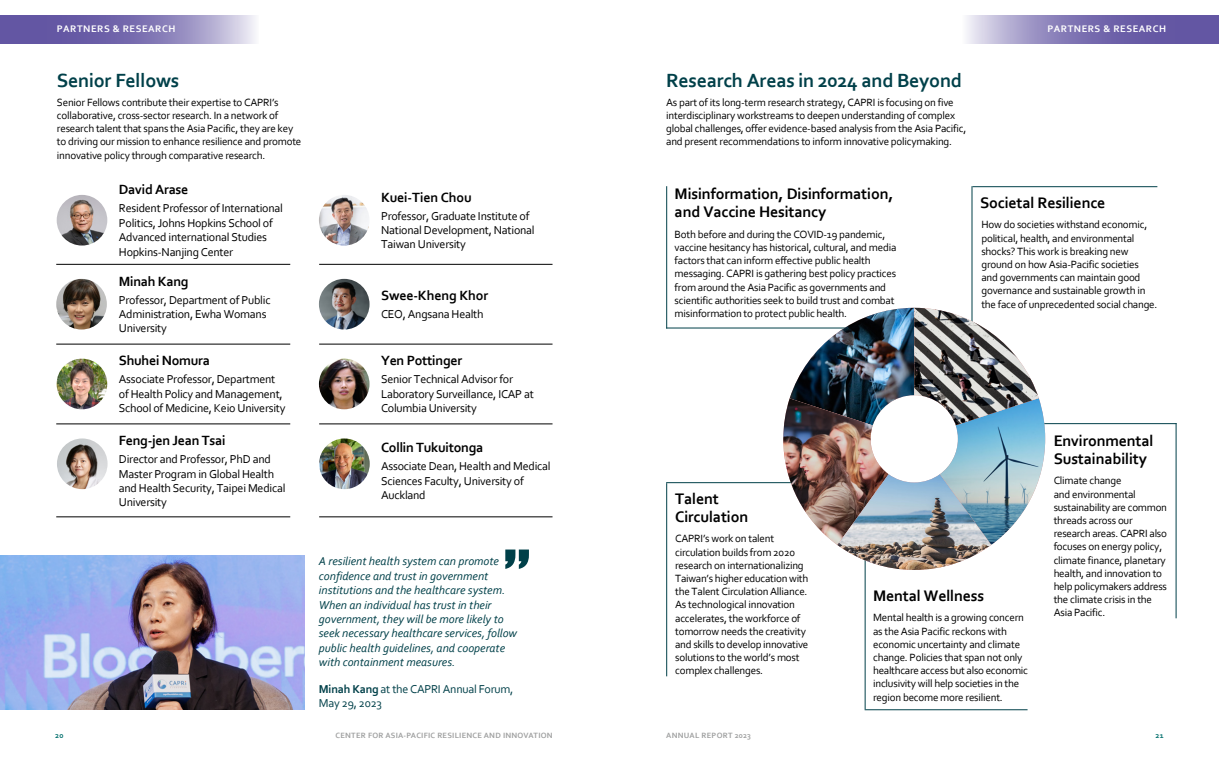
<style>
.page{position:relative;width:1219px;height:766px;background:#fff}
.page>*{position:absolute;margin:0;border:0;box-sizing:border-box;transform-origin:0 0}
.t1{font:700 20px "Corbel";letter-spacing:-.015em;color:#004049}
.t2{font:700 16px/18px "Corbel";letter-spacing:-.01em;color:#000}
.t3{font:700 14px "Corbel";letter-spacing:-.02em;color:#000}
.t4{font:12px/14.4px "Corbel";letter-spacing:-.02em;color:#000}
.t5{font:italic 12px/14.4px "Corbel";color:#004049}
.t6{font:12px/14.4px "Corbel";letter-spacing:-.02em;color:#004049}
.t7{font:11px/13.2px "Corbel";letter-spacing:-.02em;color:#000}
.t8{font:700 10px "Corbel";letter-spacing:.05em;color:#fff}
.t9{font:700 8px "Corbel";letter-spacing:.03em;color:#9fa0a0}
.t10{font:700 8px "Corbel";color:#006f6c}
.s1{font-weight:700}
</style>
<div class="page">
<img style="left:56px;top:279px;width:51px;height:50px;border-radius:25px">
<img style="left:57px;top:358px;width:50px;height:51px;border-radius:25px">
<img style="left:57px;top:438px;width:51px;height:51px;border-radius:25px">
<img style="left:319px;top:438px;width:51px;height:51px;border-radius:25px">
<img style="left:319px;top:358px;width:51px;height:51px;border-radius:25px">
<img style="left:57px;top:195px;width:50px;height:50px;border-radius:25px">
<img style="left:319px;top:195px;width:51px;height:50px;border-radius:25px">
<img style="left:319px;top:279px;width:51px;height:50px;border-radius:25px">
<img style="left:0;top:555px;width:305px;height:154px">
<svg style="left:0;top:16px;width:255px;height:28px;background:#867cb7"></svg>
<svg style="left:967px;top:16px;width:252px;height:28px;background:#877db8"></svg>
<hr style="left:666px;top:186px;width:1px;height:142px;background:#004049">
<hr style="left:971px;top:186px;width:1px;height:155px;background:#004049">
<hr style="left:972px;top:186px;width:185px;height:1px;background:#004049">
<hr style="left:1035px;top:423px;width:141px;height:1px;background:#004049">
<hr style="left:865px;top:553px;width:1px;height:156px;background:#004049">
<hr style="left:1175px;top:423px;width:1px;height:195px;background:#004049">
<hr style="left:865px;top:709px;width:162px;height:1px;background:#004049">
<hr style="left:666px;top:483px;width:1px;height:193px;background:#004049">
<hr style="left:666px;top:482px;width:154px;height:1px;background:#004049">
<hr style="left:666px;top:327px;width:213px;height:1px;background:#004049">
<svg style="left:505px;top:549px;width:24px;height:19px"></svg>
<hr style="left:56px;top:264px;width:234px;height:1px;background:#000">
<hr style="left:56px;top:344px;width:234px;height:1px;background:#000">
<hr style="left:56px;top:423px;width:234px;height:1px;background:#000">
<hr style="left:56px;top:516px;width:234px;height:1px;background:#000">
<hr style="left:319px;top:264px;width:233px;height:1px;background:#000">
<hr style="left:319px;top:344px;width:233px;height:1px;background:#000">
<hr style="left:319px;top:423px;width:233px;height:1px;background:#000">
<hr style="left:319px;top:516px;width:233px;height:1px;background:#000">
<img style="left:783px;top:308px;width:262px;height:261px">
<p class="t8" style="left:57px;top:23px;width:120px">PARTNERS &amp; RESEARCH</p>
<p class="t8" style="left:1047px;top:23px;width:120px">PARTNERS &amp; RESEARCH</p>
<h1 class="t1" style="left:57px;top:68px;width:124px">Senior Fellows</h1>
<h1 class="t1" style="left:666px;top:68px;width:297px">Research Areas in 2024 and Beyond</h1>
<p class="t7" style="left:57px;top:95px;width:246px">Senior Fellows contribute their expertise to CAPRI’s collaborative, cross-sector research. In a network of research talent that spans the Asia Pacific, they are key to driving our mission to enhance resilience and promote innovative policy through comparative research.</p>
<p class="t7" style="left:666px;top:95px;width:302px">As part of its long-term research strategy, CAPRI is focusing on five interdisciplinary workstreams to deepen understanding of complex global challenges, offer evidence-based analysis from the Asia Pacific, and present recommendations to inform innovative policymaking.</p>
<p class="t3" style="left:119px;top:181px;width:71px">David Arase</p>
<p class="t4" style="left:119px;top:201px;width:165px">Resident Professor of International<br>Politics, Johns Hopkins School of<br>Advanced international Studies<br>Hopkins-Nanjing Center</p>
<p class="t3" style="left:119px;top:272px;width:71px">Minah Kang</p>
<p class="t4" style="left:119px;top:292px;width:153px">Professor, Department of Public<br>Administration, Ewha Womans<br>University</p>
<p class="t3" style="left:119px;top:352px;width:93px">Shuhei Nomura</p>
<p class="t4" style="left:119px;top:372px;width:168px">Associate Professor, Department of Health Policy and Management,<br>School of Medicine, Keio University</p>
<p class="t3" style="left:119px;top:431px;width:108px">Feng-jen Jean Tsai</p>
<p class="t4" style="left:119px;top:451px;width:168px">Director and Professor, PhD and<br>Master Program in Global Health and Health Security, Taipei Medical<br>University</p>
<p class="t3" style="left:381px;top:188px;width:92px">Kuei-Tien Chou</p>
<p class="t4" style="left:381px;top:208px;width:155px">Professor, Graduate Institute of<br>National Development, National<br>Taiwan University</p>
<p class="t3" style="left:381px;top:286px;width:109px">Swee-Kheng Khor</p>
<p class="t4" style="left:381px;top:306px;width:104px">CEO, Angsana Health</p>
<p class="t3" style="left:381px;top:352px;width:83px">Yen Pottinger</p>
<p class="t4" style="left:381px;top:372px;width:154px">Senior Technical Advisor for<br>Laboratory Surveillance, ICAP at<br>Columbia University</p>
<p class="t3" style="left:381px;top:439px;width:104px">Collin Tukuitonga</p>
<p class="t4" style="left:381px;top:459px;width:171px">Associate Dean, Health and Medical<br>Sciences Faculty, University of<br>Auckland</p>
<p class="t5" style="left:319px;top:553px;width:200px">A resilient health system can promote confidence and trust in government institutions and the healthcare system.<br>When an individual has trust in their government, they will be more likely to seek necessary healthcare services, follow public health guidelines, and cooperate with containment measures.</p>
<p class="t6" style="left:319px;top:681px;width:196px"><span class="s1">Minah Kang</span> at the CAPRI Annual Forum,<br>May 29, 2023</p>
<h2 class="t2" style="left:675px;top:185px;width:220px">Misinformation, Disinformation, and Vaccine Hesitancy</h2>
<h2 class="t2" style="left:980px;top:193px;width:127px">Societal Resilience</h2>
<p class="t7" style="left:981px;top:218px;width:177px">How do societies withstand economic, political, health, and environmental shocks? This work is breaking new ground on how Asia-Pacific societies and governments can maintain good governance and sustainable growth in the face of unprecedented social change.</p>
<p class="t7" style="left:675px;top:227px;width:223px">Both before and during the COVID-19 pandemic, vaccine hesitancy has historical, cultural, and media factors that can inform effective public health messaging. CAPRI is gathering best policy practices from around the Asia Pacific as governments and scientific authorities seek to build trust and combat misinformation to protect public health.</p>
<h2 class="t2" style="left:675px;top:489px;width:75px">Talent<br>Circulation</h2>
<p class="t7" style="left:675px;top:531px;width:135px">CAPRI’s work on talent circulation builds from 2020 research on internationalizing<br>Taiwan’s higher education with the Talent Circulation Alliance.<br>As technological innovation accelerates, the workforce of tomorrow needs the creativity and skills to develop innovative solutions to the world’s most complex challenges.</p>
<h2 class="t2" style="left:873px;top:586px;width:113px">Mental Wellness</h2>
<p class="t7" style="left:873px;top:610px;width:156px">Mental health is a growing concern as the Asia Pacific reckons with economic uncertainty and climate change. Policies that span not only healthcare access but also economic inclusivity will help societies in the region become more resilient.</p>
<h2 class="t2" style="left:1054px;top:431px;width:101px">Environmental<br>Sustainability</h2>
<p class="t7" style="left:1054px;top:473px;width:115px">Climate change<br>and environmental sustainability are common threads across our research areas. CAPRI also focuses on energy policy, climate finance, planetary health, and innovation to help policymakers address the climate crisis in the<br>Asia Pacific.</p>
<p class="t10" style="left:55px;top:730px;width:10px">20</p>
<p class="t9" style="left:335px;top:730px;width:219px">CENTER FOR ASIA-PACIFIC RESILIENCE AND INNOVATION</p>
<p class="t9" style="left:666px;top:730px;width:86px">ANNUAL REPORT 2023</p>
<p class="t10" style="left:1155px;top:730px;width:10px">21</p>
</div>
